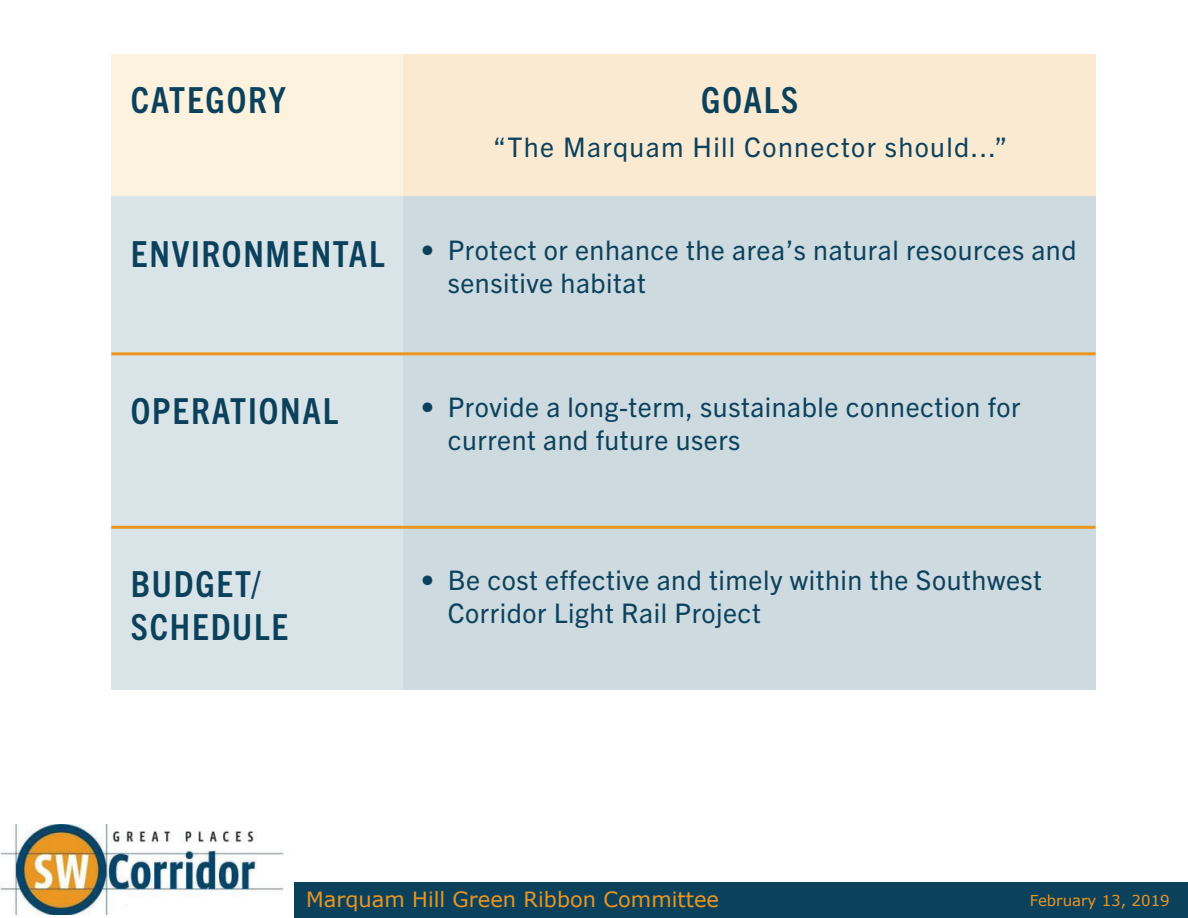
<style>
.page{position:relative;width:1188px;height:918px;background:#fff}
.page>*{position:absolute;margin:0;border:0;box-sizing:border-box;transform-origin:0 0}
.t1{font:700 condensed 36px/43.2px "Trade Gothic Next LT Pro";letter-spacing:.05em;color:#0c415c}
.t2{font:27px/32.4px "Trade Gothic Next LT Pro";letter-spacing:.02em;color:#0c415c}
.t3{font:27px "Trade Gothic Next LT Pro";letter-spacing:.05em;color:#0c415c}
.t4{font:21px "Verdana";color:#ea9621}
.t5{font:15px "Verdana";color:#ea9621}
</style>
<div class="page">
<img style="left:0;top:825px;width:284px;height:90px">
<div style="left:295px;top:882px;width:893px;height:36px;background:#0c415c"></div>
<div style="left:111px;top:196px;width:292px;height:494px;background:#d9e4e8"></div>
<div style="left:403px;top:196px;width:693px;height:494px;background:#cddadf"></div>
<hr style="left:111px;top:352px;width:985px;height:3px;background:#ea9621">
<hr style="left:111px;top:526px;width:985px;height:3px;background:#ea9621">
<div style="left:111px;top:54px;width:292px;height:142px;background:#fcf2de"></div>
<div style="left:403px;top:54px;width:693px;height:142px;background:#faead2"></div>
<h1 class="t1" style="left:131px;top:76px;width:156px">CATEGORY</h1>
<h1 class="t1" style="left:131px;top:230px;width:255px">ENVIRONMENTAL</h1>
<h1 class="t1" style="left:701px;top:76px;width:98px">GOALS</h1>
<p class="t3" style="left:493px;top:128px;width:515px">“The Marquam Hill Connector should...”</p>
<p class="t2" style="left:448px;top:232px;width:630px;text-indent:-27px">• Protect or enhance the area’s natural resources and sensitive habitat</p>
<h1 class="t1" style="left:131px;top:388px;width:209px">OPERATIONAL</h1>
<p class="t2" style="left:448px;top:390px;width:574px;text-indent:-27px">• Provide a long-term, sustainable connection for current and future users</p>
<h1 class="t1" style="left:131px;top:560px;width:159px">BUDGET/<br>SCHEDULE</h1>
<p class="t2" style="left:448px;top:562px;width:596px;text-indent:-27px">• Be cost effective and timely within the Southwest<br>Corridor Light Rail Project</p>
<p class="t4" style="left:306px;top:885px;width:415px">Marquam Hill Green Ribbon Committee</p>
<p class="t5" style="left:1030px;top:890px;width:141px">February 13, 2019</p>
</div>
